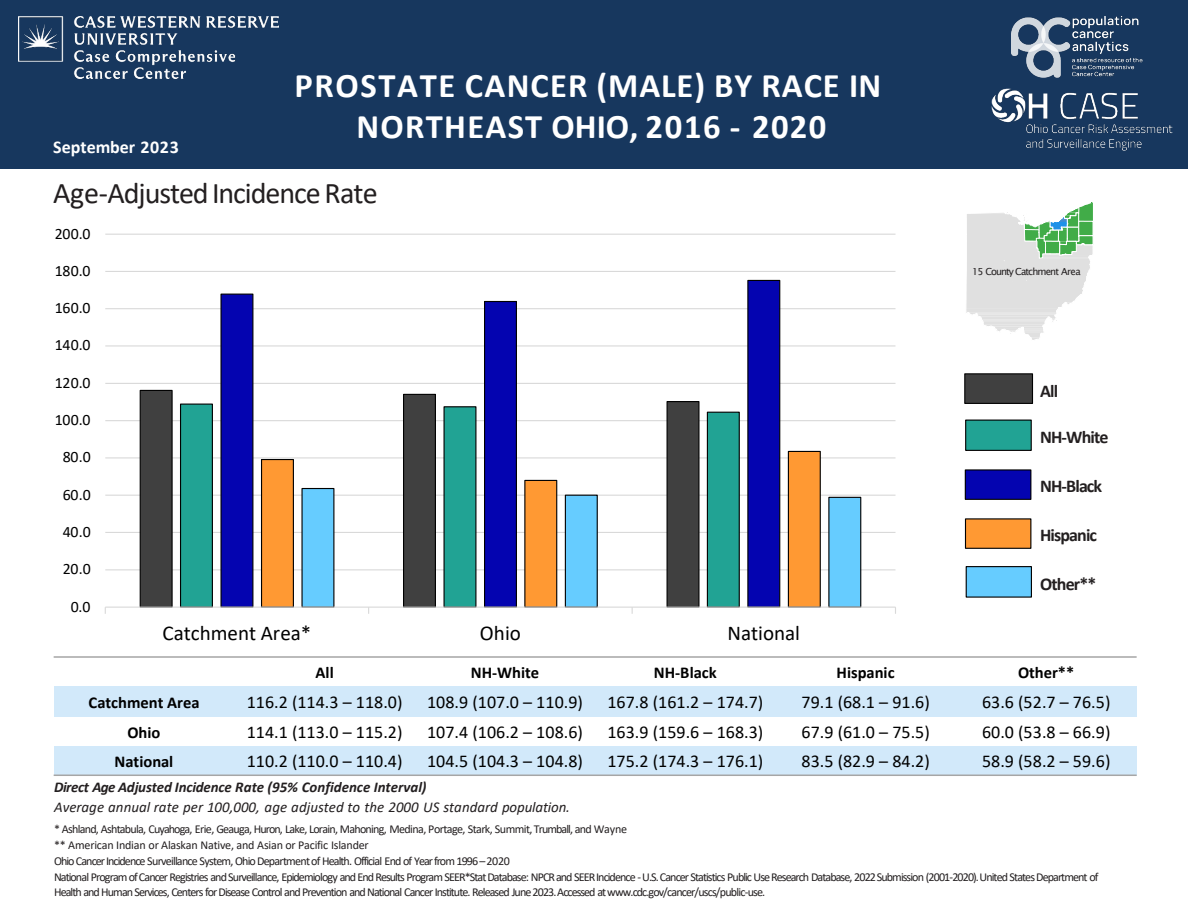
<style>
.page{position:relative;width:1188px;height:918px;background:#fff}
.page>*{position:absolute;margin:0;border:0;box-sizing:border-box;transform-origin:0 0}
.t1{font:700 34.5px/41.4px "Calibri";letter-spacing:.035em;color:#fff;text-align:center}
.t2{font:30px "Calibri";letter-spacing:-.035em;color:#231f20}
.t3{font:21px "Calibri";color:#000}
.t4{font:18px "Calibri";letter-spacing:.005em;color:#000}
.t5{font:700 18px "Calibri";letter-spacing:-.045em;color:#231f20}
.t6{font:700 18px "Calibri";letter-spacing:.005em;color:#fff}
.t7{font:700 16.5px "Calibri";color:#000}
.t8{font:15.9px "Calibri";letter-spacing:-.005em;color:#000}
.t9{font:italic 15px "Calibri";color:#231f20}
.t10{font:italic 700 15px "Calibri";letter-spacing:-.01em;color:#231f20}
.t11{font:12px/14.4px "Calibri";letter-spacing:-.075em;color:#231f20}
.t12{font:12px "Calibri";letter-spacing:-.02em;color:#231f20}
.t13{font:9.75px "Lucida Sans Unicode";letter-spacing:-.095em;color:#231f20}
</style>
<div class="page">
<div style="left:0;top:0;width:1188px;height:168px;background:#17375e"></div>
<div style="left:54px;top:686px;width:180px;height:31px;background:#d2e9fa"></div>
<div style="left:234px;top:686px;width:181px;height:31px;background:#d2e9fa"></div>
<div style="left:415px;top:686px;width:180px;height:31px;background:#d2e9fa"></div>
<div style="left:595px;top:686px;width:181px;height:31px;background:#d2e9fa"></div>
<div style="left:776px;top:686px;width:180px;height:31px;background:#d2e9fa"></div>
<div style="left:956px;top:686px;width:181px;height:31px;background:#d2e9fa"></div>
<div style="left:54px;top:746px;width:180px;height:29px;background:#d2e9fa"></div>
<div style="left:234px;top:746px;width:181px;height:29px;background:#d2e9fa"></div>
<div style="left:415px;top:746px;width:180px;height:29px;background:#d2e9fa"></div>
<div style="left:595px;top:746px;width:181px;height:29px;background:#d2e9fa"></div>
<div style="left:776px;top:746px;width:180px;height:29px;background:#d2e9fa"></div>
<div style="left:956px;top:746px;width:181px;height:29px;background:#d2e9fa"></div>
<hr style="left:54px;top:656px;width:1083px;height:2px;background:#a6a6a6">
<hr style="left:54px;top:775px;width:1083px;height:1px;background:#a6a6a6">
<svg style="left:966px;top:202px;width:127px;height:138px"></svg>
<img style="left:1012px;top:16px;width:131px;height:61px">
<img style="left:991px;top:77px;width:182px;height:74px">
<img style="left:19px;top:16px;width:260px;height:62px">
<div style="left:966px;top:375px;width:65px;height:27px;background:#404040"></div>
<div style="left:964px;top:373px;width:69px;height:31px;border:1px solid #000"></div>
<div style="left:967px;top:422px;width:63px;height:27px;background:#21a394"></div>
<div style="left:965px;top:420px;width:67px;height:31px;border:1px solid #000"></div>
<div style="left:967px;top:471px;width:62px;height:27px;background:#0404b0"></div>
<div style="left:965px;top:469px;width:66px;height:31px;border:1px solid #000"></div>
<div style="left:967px;top:520px;width:62px;height:27px;background:#f93"></div>
<div style="left:965px;top:518px;width:66px;height:31px;border:1px solid #000"></div>
<div style="left:968px;top:568px;width:62px;height:28px;background:#6cf"></div>
<div style="left:966px;top:566px;width:66px;height:32px;border:1px solid #000"></div>
<hr style="left:105px;top:569px;width:790px;height:1px;background:#d9d9d9">
<hr style="left:105px;top:532px;width:790px;height:1px;background:#d9d9d9">
<hr style="left:105px;top:495px;width:790px;height:1px;background:#d9d9d9">
<hr style="left:105px;top:457px;width:790px;height:1px;background:#d9d9d9">
<hr style="left:105px;top:420px;width:790px;height:1px;background:#d9d9d9">
<hr style="left:105px;top:383px;width:790px;height:1px;background:#d9d9d9">
<hr style="left:105px;top:345px;width:790px;height:2px;background:#d9d9d9">
<hr style="left:105px;top:308px;width:790px;height:1px;background:#d9d9d9">
<hr style="left:105px;top:271px;width:790px;height:1px;background:#d9d9d9">
<hr style="left:105px;top:234px;width:790px;height:1px;background:#d9d9d9">
<svg style="left:139px;top:389px;width:40px;height:218px;background:#606060"></svg>
<svg style="left:179px;top:403px;width:41px;height:204px"></svg>
<svg style="left:220px;top:279px;width:561px;height:328px"></svg>
<svg style="left:260px;top:450px;width:561px;height:157px"></svg>
<svg style="left:301px;top:487px;width:561px;height:120px"></svg>
<hr style="left:105px;top:607px;width:790px;height:1px;background:#d9d9d9">
<p class="t6" style="left:53px;top:135px;width:127px">September 2023</p>
<h2 class="t1" style="left:295px;top:64px;width:588px">PROSTATE CANCER (MALE) BY RACE IN<br>NORTHEAST OHIO, 2016 - 2020</h2>
<p class="t2" style="left:53px;top:173px;width:326px">Age-AdjustedIncidence Rate</p>
<h3 class="t8" style="left:55px;top:222px;width:37px">200.0</h3>
<h3 class="t8" style="left:55px;top:260px;width:37px">180.0</h3>
<h3 class="t8" style="left:55px;top:297px;width:37px">160.0</h3>
<h3 class="t8" style="left:55px;top:334px;width:37px">140.0</h3>
<h3 class="t8" style="left:55px;top:371px;width:37px">120.0</h3>
<h3 class="t8" style="left:55px;top:409px;width:37px">100.0</h3>
<h3 class="t8" style="left:63px;top:446px;width:30px">80.0</h3>
<h3 class="t8" style="left:63px;top:483px;width:30px">60.0</h3>
<h3 class="t8" style="left:63px;top:521px;width:30px">40.0</h3>
<h3 class="t8" style="left:63px;top:558px;width:30px">20.0</h3>
<h3 class="t8" style="left:71px;top:595px;width:21px">0.0</h3>
<p class="t13" style="left:972px;top:264px;width:110px">15 County Catchment Area</p>
<h3 class="t3" style="left:163px;top:619px;width:150px">Catchment Area*</h3>
<h3 class="t3" style="left:480px;top:619px;width:42px">Ohio</h3>
<h3 class="t3" style="left:728px;top:619px;width:74px">National</h3>
<p class="t5" style="left:1040px;top:378px;width:20px">All</p>
<p class="t5" style="left:1040px;top:425px;width:70px">NH-White</p>
<p class="t5" style="left:1040px;top:474px;width:64px">NH-Black</p>
<p class="t5" style="left:1040px;top:523px;width:59px">Hispanic</p>
<p class="t5" style="left:1040px;top:571px;width:58px">Other**</p>
<p class="t7" style="left:315px;top:661px;width:20px">All</p>
<p class="t7" style="left:471px;top:661px;width:70px">NH-White</p>
<p class="t7" style="left:654px;top:661px;width:65px">NH-Black</p>
<p class="t7" style="left:837px;top:661px;width:60px">Hispanic</p>
<p class="t7" style="left:1018px;top:661px;width:58px">Other**</p>
<p class="t7" style="left:89px;top:691px;width:112px">Catchment Area</p>
<p class="t4" style="left:247px;top:690px;width:157px">116.2 (114.3 – 118.0)</p>
<p class="t4" style="left:427px;top:690px;width:157px">108.9 (107.0 – 110.9)</p>
<p class="t4" style="left:607px;top:690px;width:157px">167.8 (161.2 – 174.7)</p>
<p class="t4" style="left:802px;top:690px;width:130px">79.1 (68.1 – 91.6)</p>
<p class="t4" style="left:982px;top:690px;width:130px">63.6 (52.7 – 76.5)</p>
<p class="t7" style="left:128px;top:720px;width:35px">Ohio</p>
<p class="t4" style="left:247px;top:720px;width:157px">114.1 (113.0 – 115.2)</p>
<p class="t4" style="left:427px;top:720px;width:157px">107.4 (106.2 – 108.6)</p>
<p class="t4" style="left:607px;top:720px;width:157px">163.9 (159.6 – 168.3)</p>
<p class="t4" style="left:802px;top:720px;width:130px">67.9 (61.0 – 75.5)</p>
<p class="t4" style="left:982px;top:720px;width:130px">60.0 (53.8 – 66.9)</p>
<p class="t7" style="left:115px;top:750px;width:60px">National</p>
<p class="t4" style="left:247px;top:749px;width:157px">110.2 (110.0 – 110.4)</p>
<p class="t4" style="left:427px;top:749px;width:157px">104.5 (104.3 – 104.8)</p>
<p class="t4" style="left:607px;top:749px;width:157px">175.2 (174.3 – 176.1)</p>
<p class="t4" style="left:802px;top:749px;width:130px">83.5 (82.9 – 84.2)</p>
<p class="t4" style="left:982px;top:749px;width:130px">58.9 (58.2 – 59.6)</p>
<p class="t10" style="left:54px;top:777px;width:374px">Direct Age Adjusted Incidence Rate (95% Confidence Interval)</p>
<p class="t9" style="left:54px;top:796px;width:518px">Average annual rate per 100,000, age adjusted to the 2000 US standard population.</p>
<p class="t11" style="left:54px;top:822px;width:575px">* Ashland, Ashtabula, Cuyahoga, Erie, Geauga, Huron, Lake, Lorain, Mahoning, Medina, Portage, Stark, Summit, Trumball, and Wayne</p>
<p class="t12" style="left:54px;top:837px;width:316px">** American Indian or Alaskan Native, and Asian or Pacific Islander</p>
<p class="t11" style="left:54px;top:854px;width:457px">Ohio CancerIncidence Surveillance System, Ohio Department of Health. Official End of Yearfrom 1996 –2020</p>
<p class="t11" style="left:54px;top:870px;width:1046px">National Program of Cancer Registries and Surveillance, Epidemiology and End Results Program SEER*Stat Database: NPCR and SEER Incidence - U.S. Cancer Statistics Public Use Research Database, 2022 Submission (2001-2020). United States Department of<br>Health and Human Services, Centers for Disease Control and Prevention and National Cancer Institute. Released June 2023. Accessed at www.cdc.gov/cancer/uscs/public-use.</p>
</div>
